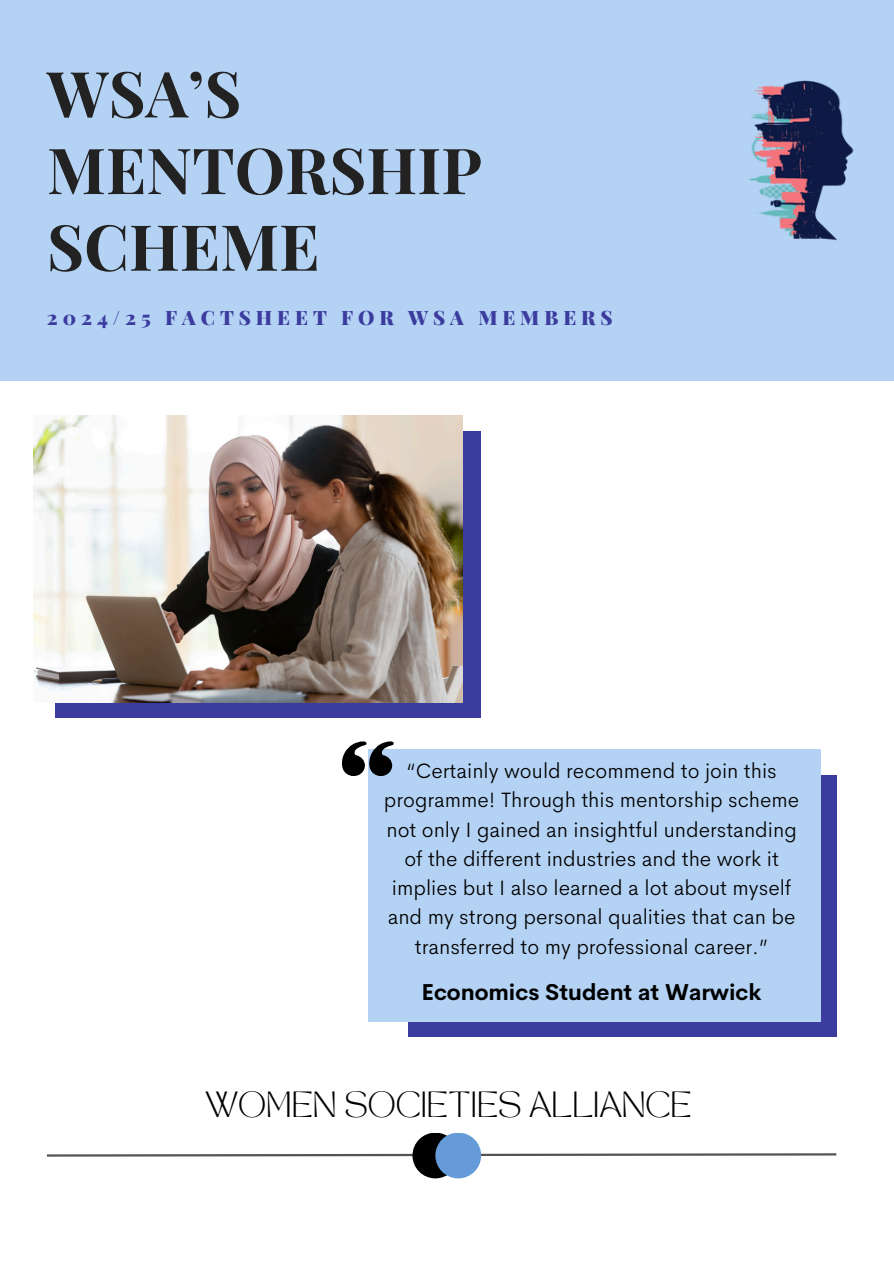
<style>
.page{position:relative;width:894px;height:1264px;background:#fff}
.page>*{position:absolute;margin:0;border:0;box-sizing:border-box;transform-origin:0 0}
.t1{font:700 63.6px/76.7px "Playfair Display";color:#222}
.t2{font:25.5px "TAN MONCHERI Regular";color:#000}
.t3{font:700 22.5px "Cerebri Sans";color:#000}
.t4{font:300 21px/29.2px "Cerebri Sans";color:#000;text-align:center}
.t5{font:900 19.8px "Playfair Display";letter-spacing:.25em;color:#3c3c9f}
</style>
<div class="page">
<div style="left:0;top:0;width:893px;height:380px;background:#b4d2f4"></div>
<img style="left:748px;top:80px;width:106px;height:161px">
<svg style="left:46px;top:1153px;width:791px;height:4px"></svg>
<div style="left:412px;top:1132px;width:46px;height:46px;background:#000;border-radius:50%"></div>
<div style="left:435px;top:1132px;width:46px;height:46px;background:#649bd8;border-radius:50%"></div>
<div style="left:55px;top:431px;width:425px;height:286px;background:#3c3c9f"></div>
<img style="left:34px;top:415px;width:428px;height:287px">
<div style="left:408px;top:775px;width:428px;height:261px;background:#3c3c9f"></div>
<div style="left:368px;top:749px;width:451px;height:272px;background:#b4d2f4"></div>
<svg style="left:342px;top:741px;width:51px;height:35px"></svg>
<p class="t1" style="left:47px;top:53px;width:436px">WSA’S<br>MENTORSHIP<br>SCHEME</p>
<h4 class="t5" style="left:47px;top:303px;width:567px">2024/25 FACTSHEET FOR WSA MEMBERS</h4>
<p class="t4" style="left:384px;top:756px;width:417px">“Certainly would recommend to join this programme! Through this mentorship scheme not only I gained an insightful understanding of the different industries and the work it implies but I also learned a lot about myself and my strong personal qualities that can be transferred to my professional career.”</p>
<h3 class="t3" style="left:421px;top:977px;width:341px">Economics Student at Warwick</h3>
<p class="t2" style="left:205px;top:1090px;width:488px">WOMEN SOCIETIES ALLIANCE</p>
</div>
